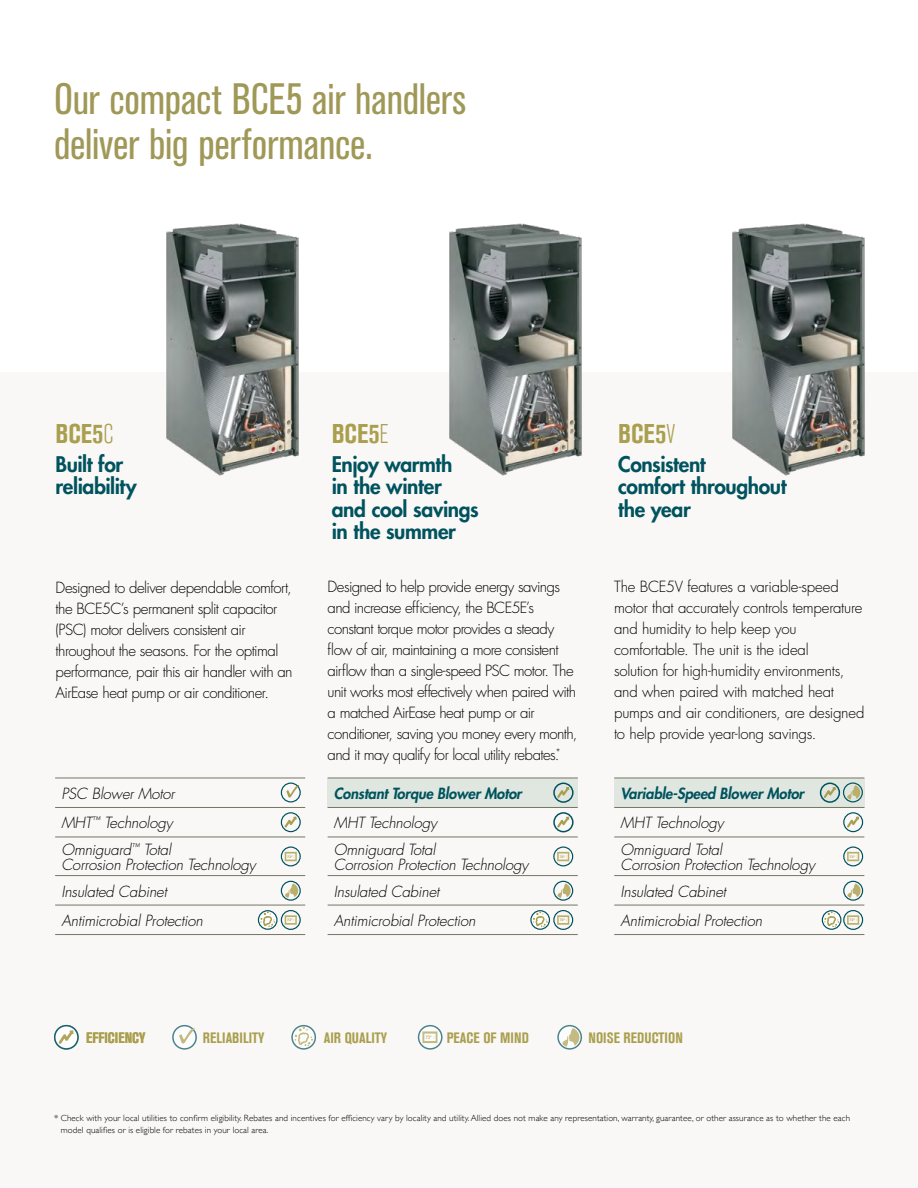
<style>
.page{position:relative;width:918px;height:1188px;background:#fff}
.page>*{position:absolute;margin:0;border:0;box-sizing:border-box;transform-origin:0 0}
.t1{font:condensed 43.5px/45px "Akzidenz Grotesk BE";letter-spacing:-.005em;color:#a09857}
.t2{font:700 condensed 27px "Akzidenz Grotesk BE";letter-spacing:.005em;color:#aa9f4e}
.t3{font:800 21px/22.5px "Futura Std";letter-spacing:-.02em;color:#00535e}
.t4{font:300 15px/21px "Futura Std";letter-spacing:-.03em;color:#000}
.t5{font:italic 300 15px/26.5px "Futura Std";letter-spacing:-.01em;color:#000}
.t6{font:700 condensed 15px "Akzidenz Grotesk BE";letter-spacing:.005em;color:#aa9f4e}
.t7{font:italic 800 15px "Futura Std";letter-spacing:-.01em;color:#00535e}
.t8{font:300 9px/12px "Gill Sans";letter-spacing:.01em;color:#000}
.t9{font:800 4.5px "Futura Std";color:#aa9f4e}
.t10{font:700 3.6px "Gill Sans";letter-spacing:-.045em;color:#bbb06b}
.s1{font-weight:300}
</style>
<div class="page">
<div style="left:0;top:373px;width:918px;height:815px;background:#f9f8f6"></div>
<div style="left:553px;top:812px;width:21px;height:20px;border:2px solid #00535e;border-radius:50%"></div>
<svg style="left:555px;top:815px;width:16px;height:15px"></svg>
<img style="left:166px;top:223px;width:133px;height:253px">
<img style="left:449px;top:223px;width:133px;height:253px">
<img style="left:732px;top:223px;width:133px;height:253px">
<hr style="left:55px;top:778px;width:250px;height:1px;background:#767662">
<hr style="left:55px;top:807px;width:250px;height:1px;background:#767662">
<hr style="left:55px;top:837px;width:250px;height:1px;background:#767662">
<hr style="left:55px;top:875px;width:250px;height:1px;background:#767662">
<hr style="left:55px;top:905px;width:250px;height:1px;background:#767662">
<hr style="left:55px;top:934px;width:250px;height:1px;background:#767662">
<div style="left:328px;top:778px;width:250px;height:29px;background:#dfe7e0"></div>
<hr style="left:328px;top:837px;width:250px;height:1px;background:#767662">
<hr style="left:328px;top:875px;width:250px;height:1px;background:#767662">
<hr style="left:328px;top:905px;width:250px;height:1px;background:#767662">
<hr style="left:328px;top:934px;width:250px;height:1px;background:#767662">
<hr style="left:328px;top:778px;width:250px;height:1px;background:#767662">
<hr style="left:328px;top:807px;width:250px;height:1px;background:#767662">
<div style="left:614px;top:778px;width:250px;height:29px;background:#dfe7e0"></div>
<hr style="left:614px;top:837px;width:250px;height:1px;background:#767662">
<hr style="left:614px;top:875px;width:250px;height:1px;background:#767662">
<hr style="left:614px;top:905px;width:250px;height:1px;background:#767662">
<hr style="left:614px;top:934px;width:250px;height:1px;background:#767662">
<hr style="left:614px;top:778px;width:250px;height:1px;background:#767662">
<hr style="left:614px;top:807px;width:250px;height:1px;background:#767662">
<div style="left:281px;top:812px;width:20px;height:20px;border:1px solid #00535e;border-radius:50%"></div>
<svg style="left:283px;top:815px;width:15px;height:15px"></svg>
<div style="left:843px;top:812px;width:20px;height:20px;border:1px solid #00535e;border-radius:50%"></div>
<svg style="left:845px;top:815px;width:16px;height:15px"></svg>
<div style="left:281px;top:846px;width:20px;height:20px;border:1px solid #00535e;border-radius:50%"></div>
<svg style="left:285px;top:852px;width:12px;height:9px"></svg>
<div style="left:281px;top:910px;width:20px;height:20px;border:1px solid #00535e;border-radius:50%"></div>
<svg style="left:285px;top:915px;width:12px;height:10px"></svg>
<div style="left:553px;top:910px;width:20px;height:20px;border:1px solid #00535e;border-radius:50%"></div>
<svg style="left:557px;top:915px;width:12px;height:10px"></svg>
<div style="left:843px;top:910px;width:20px;height:20px;border:1px solid #00535e;border-radius:50%"></div>
<svg style="left:847px;top:915px;width:12px;height:10px"></svg>
<div style="left:553px;top:846px;width:20px;height:20px;border:1px solid #00535e;border-radius:50%"></div>
<svg style="left:557px;top:852px;width:12px;height:9px"></svg>
<div style="left:843px;top:846px;width:20px;height:20px;border:1px solid #00535e;border-radius:50%"></div>
<svg style="left:847px;top:852px;width:12px;height:9px"></svg>
<div style="left:843px;top:881px;width:20px;height:20px;border:1px solid #00535e;border-radius:50%"></div>
<svg style="left:847px;top:884px;width:14px;height:14px"></svg>
<div style="left:553px;top:881px;width:20px;height:20px;border:1px solid #00535e;border-radius:50%"></div>
<svg style="left:558px;top:884px;width:13px;height:14px"></svg>
<div style="left:843px;top:782px;width:20px;height:20px;border:1px solid #00535e;border-radius:50%"></div>
<svg style="left:847px;top:785px;width:13px;height:15px"></svg>
<div style="left:281px;top:881px;width:20px;height:20px;border:1px solid #00535e;border-radius:50%"></div>
<svg style="left:285px;top:884px;width:13px;height:14px"></svg>
<div style="left:258px;top:910px;width:20px;height:20px;border:1px solid #00535e;border-radius:50%"></div>
<svg style="left:260px;top:911px;width:16px;height:17px"></svg>
<div style="left:530px;top:910px;width:20px;height:20px;border:1px solid #00535e;border-radius:50%"></div>
<svg style="left:533px;top:911px;width:15px;height:17px"></svg>
<div style="left:822px;top:910px;width:19px;height:20px;border:1px solid #00535e;border-radius:50%"></div>
<svg style="left:824px;top:911px;width:16px;height:17px"></svg>
<div style="left:281px;top:783px;width:20px;height:20px;border:1px solid #00535e;border-radius:50%"></div>
<svg style="left:286px;top:785px;width:13px;height:13px"></svg>
<div style="left:553px;top:783px;width:21px;height:20px;border:2px solid #00535e;border-radius:50%"></div>
<svg style="left:555px;top:786px;width:16px;height:14px"></svg>
<div style="left:820px;top:783px;width:20px;height:20px;border:2px solid #00535e;border-radius:50%"></div>
<svg style="left:822px;top:786px;width:15px;height:14px"></svg>
<div style="left:291px;top:1025px;width:25px;height:25px;border:2px solid #00535e;border-radius:50%"></div>
<svg style="left:294px;top:1027px;width:19px;height:19px"></svg>
<svg style="left:558px;top:1026px;width:23px;height:23px"></svg>
<div style="left:557px;top:1025px;width:25px;height:25px;border:2px solid #00535e;border-radius:50%"></div>
<svg style="left:419px;top:1026px;width:23px;height:23px"></svg>
<div style="left:418px;top:1025px;width:25px;height:25px;border:2px solid #00535e;border-radius:50%"></div>
<svg style="left:173px;top:1026px;width:23px;height:23px"></svg>
<div style="left:172px;top:1025px;width:25px;height:25px;border:2px solid #00535e;border-radius:50%"></div>
<svg style="left:179px;top:1029px;width:16px;height:14px"></svg>
<svg style="left:563px;top:1028px;width:16px;height:19px"></svg>
<svg style="left:422px;top:1031px;width:15px;height:12px"></svg>
<div style="left:54px;top:1025px;width:25px;height:25px;border:2px solid #00535e;border-radius:50%"></div>
<svg style="left:56px;top:1029px;width:20px;height:17px"></svg>
<h1 class="t1" style="left:54px;top:77px;width:414px">Our compact BCE5 air handlers deliver big performance.</h1>
<h2 class="t2" style="left:56px;top:418px;width:59px">BCE5<span class="s1">C</span></h2>
<h2 class="t2" style="left:332px;top:418px;width:58px">BCE5<span class="s1">E</span></h2>
<h2 class="t2" style="left:618px;top:418px;width:59px">BCE5<span class="s1">V</span></h2>
<h3 class="t3" style="left:56px;top:453px;width:83px">Built for reliability</h3>
<h3 class="t3" style="left:332px;top:453px;width:149px">Enjoy warmth<br>in the winter and cool savings in the summer</h3>
<h3 class="t3" style="left:618px;top:453px;width:170px">Consistent<br>comfort throughout the year</h3>
<p class="t4" style="left:56px;top:578px;width:239px">Designed to deliver dependable comfort, the BCE5C’s permanent split capacitor (PSC) motor delivers consistent air throughout the seasons. For the optimal performance, pair this air handler with an AirEase heat pump or air conditioner.</p>
<p class="t4" style="left:328px;top:577px;width:251px">Designed to help provide energy savings and increase efficiency, the BCE5E’s constant torque motor provides a steady flow of air, maintaining a more consistent airflow than a single-speed PSC motor. The unit works most effectively when paired with a matched AirEase heat pump or air conditioner, saving you money every month, and it may qualify for local utility rebates.<sup>*</sup></p>
<p class="t4" style="left:614px;top:577px;width:252px">The BCE5V features a variable-speed motor that accurately controls temperature and humidity to help keep you comfortable. The unit is the ideal<br>solution for high-humidity environments, and when paired with matched heat pumps and air conditioners, are designed to help provide year-long savings.</p>
<p class="t5" style="left:61px;top:779px;width:115px;line-height:29.5px">PSC Blower Motor<br>MHT<sup>™</sup> Technology</p>
<p class="t5" style="left:61px;top:842px;width:196px;line-height:15px">Omniguard<sup>™</sup> Total<br>Corrosion Protection Technology</p>
<p class="t5" style="left:61px;top:877px;width:143px;line-height:29.5px">Insulated Cabinet<br>Antimicrobial Protection</p>
<p class="t7" style="left:334px;top:784px;width:189px">Constant Torque Blower Motor</p>
<p class="t5" style="left:334px;top:810px;width:105px">MHT Technology<br>Omniguard Total</p>
<p class="t5" style="left:334px;top:852px;width:196px">Corrosion Protection Technology<br>Insulated Cabinet</p>
<p class="t5" style="left:334px;top:908px;width:143px">Antimicrobial Protection</p>
<p class="t7" style="left:620px;top:784px;width:185px">Variable-Speed Blower Motor</p>
<p class="t5" style="left:620px;top:810px;width:105px">MHT Technology<br>Omniguard Total</p>
<p class="t5" style="left:620px;top:852px;width:196px">Corrosion Protection Technology<br>Insulated Cabinet</p>
<p class="t5" style="left:620px;top:908px;width:143px">Antimicrobial Protection</p>
<p class="t10" style="left:287px;top:854px;width:7px">72º</p>
<p class="t10" style="left:560px;top:854px;width:7px">72º</p>
<p class="t10" style="left:850px;top:854px;width:7px">72º</p>
<p class="t10" style="left:287px;top:917px;width:7px">72º</p>
<p class="t10" style="left:560px;top:917px;width:7px">72º</p>
<p class="t10" style="left:850px;top:917px;width:7px">72º</p>
<p class="t6" style="left:86px;top:1029px;width:61px">EFFICIENCY</p>
<p class="t6" style="left:203px;top:1029px;width:63px">RELIABILITY</p>
<p class="t6" style="left:324px;top:1029px;width:65px">AIR QUALITY</p>
<p class="t9" style="left:426px;top:1035px;width:8px">72º</p>
<p class="t6" style="left:447px;top:1029px;width:84px">PEACE OF MIND</p>
<p class="t6" style="left:588px;top:1029px;width:96px">NOISE REDUCTION</p>
<p class="t8" style="left:61px;top:1111px;width:791px;text-indent:-7px">* Check with your local utilities to confirm eligibility. Rebates and incentives for efficiency vary by locality and utility. Allied does not make any representation, warranty, guarantee, or other assurance as to whether the each model qualifies or is eligible for rebates in your local area.</p>
</div>
